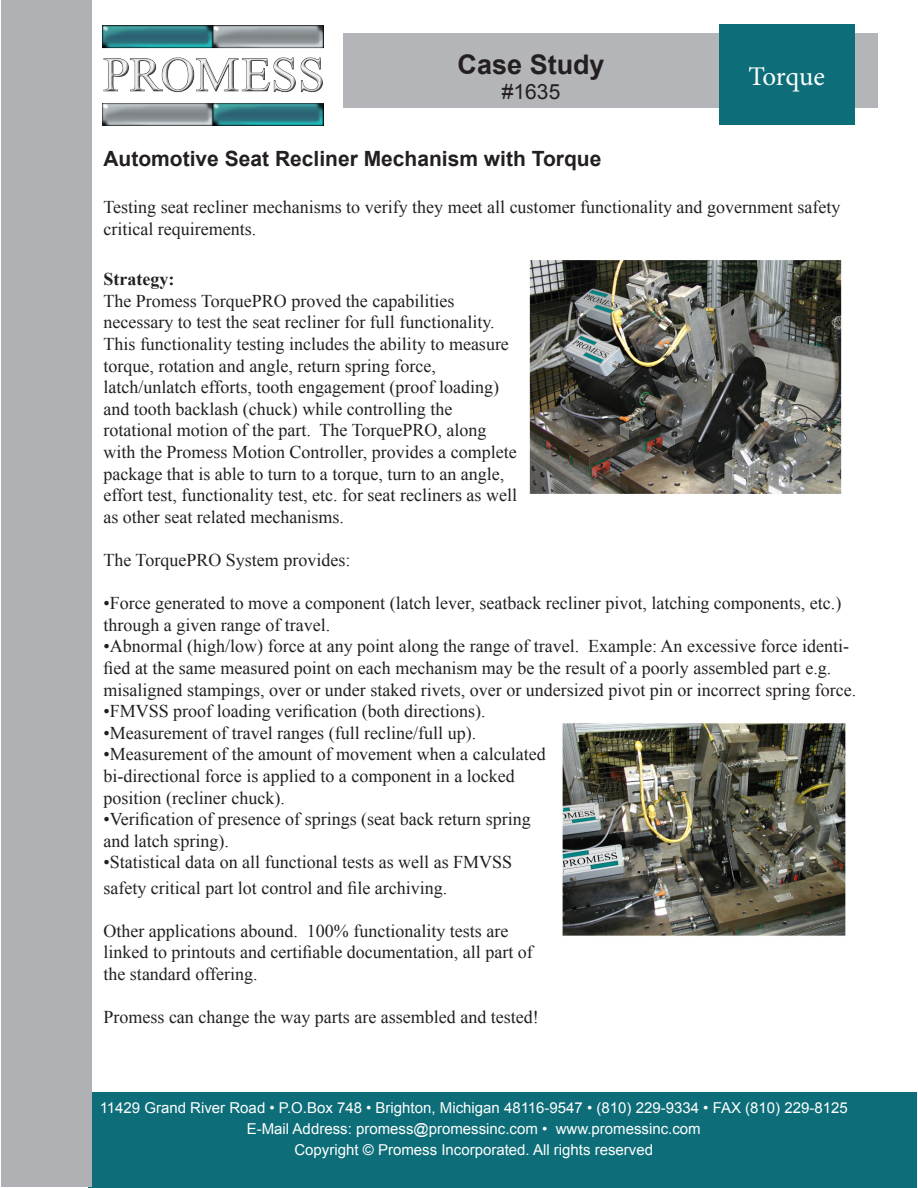
<style>
.page{position:relative;width:918px;height:1188px;background:#fff}
.page>*{position:absolute;margin:0;border:0;box-sizing:border-box;transform-origin:0 0}
.t1{font:700 27px "Arial";color:#231f20}
.t2{font:27px "Minion Pro";letter-spacing:-.01em;color:#fff}
.t3{font:700 21px "Arial";color:#231f20}
.t4{font:21px "Arial";color:#231f20}
.t5{font:18px/21.6px "Times New Roman";color:#231f20}
.t6{font:700 18px "Times New Roman";color:#231f20}
.t7{font:15px "Arial";color:#fff}
</style>
<div class="page">
<div style="left:344px;top:33px;width:534px;height:74px;background:#b4b5b8"></div>
<div style="left:719px;top:24px;width:135px;height:101px;background:#0d6e79"></div>
<div style="left:88px;top:1092px;width:829px;height:95px;background:#0d6e79"></div>
<div style="left:1px;top:1px;width:90px;height:1186px;background:#b0b1b5"></div>
<img style="left:102px;top:25px;width:222px;height:101px">
<img style="left:529px;top:260px;width:313px;height:234px">
<img style="left:562px;top:723px;width:284px;height:213px">
<p class="t1" style="left:458px;top:46px;width:149px">Case Study</p>
<p class="t4" style="left:502px;top:78px;width:60px">#1635</p>
<p class="t2" style="left:748px;top:58px;width:78px">Torque</p>
<p class="t3" style="left:104px;top:145px;width:499px">Automotive Seat Recliner Mechanism with Torque</p>
<p class="t5" style="left:104px;top:196px;width:739px">Testing seat recliner mechanisms to verify they meet all customer functionality and government safety critical requirements.</p>
<p class="t6" style="left:104px;top:267px;width:72px">Strategy:</p>
<p class="t5" style="left:104px;top:290px;width:352px">The Promess TorquePRO proved the capabilities</p>
<p class="t5" style="left:104px;top:311px;width:407px">necessary to test the seat recliner for full functionality.<br>This functionality testing includes the ability to measure torque, rotation and angle, return spring force,</p>
<p class="t5" style="left:104px;top:376px;width:397px">latch/unlatch efforts, tooth engagement (proof loading) and tooth backlash (chuck) while controlling the</p>
<p class="t5" style="left:104px;top:419px;width:415px">rotational motion of the part. The TorquePRO, along with the Promess Motion Controller, provides a complete package that is able to turn to a torque, turn to an angle, effort test, functionality test, etc. for seat recliners as well as other seat related mechanisms.</p>
<p class="t5" style="left:104px;top:549px;width:248px">The TorquePRO System provides:</p>
<p class="t5" style="left:104px;top:592px;width:739px">•Force generated to move a component (latch lever, seatback recliner pivot, latching components, etc.) through a given range of travel.</p>
<p class="t5" style="left:104px;top:635px;width:754px">•Abnormal (high/low) force at any point along the range of travel. Example: An excessive force identi&shy;fied at the same measured point on each mechanism may be the result of a poorly assembled part e.g. misaligned stampings, over or under staked rivets, over or undersized pivot pin or incorrect spring force.</p>
<p class="t5" style="left:104px;top:700px;width:384px">•FMVSS proof loading verification (both directions).</p>
<p class="t5" style="left:104px;top:722px;width:374px">•Measurement of travel ranges (full recline/full up).</p>
<p class="t5" style="left:104px;top:743px;width:444px">•Measurement of the amount of movement when a calculated bi-directional force is applied to a component in a locked</p>
<p class="t5" style="left:104px;top:787px;width:183px">position (recliner chuck).</p>
<p class="t5" style="left:104px;top:808px;width:429px">•Verification of presence of springs (seat back return spring and latch spring).</p>
<p class="t5" style="left:104px;top:850px;width:410px;line-height:25.2px">•Statistical data on all functional tests as well as FMVSS safety critical part lot control and file archiving.</p>
<p class="t5" style="left:104px;top:920px;width:431px">Other applications abound. 100% functionality tests are linked to printouts and certifiable documentation, all part of the standard offering.</p>
<p class="t5" style="left:104px;top:1006px;width:437px">Promess can change the way parts are assembled and tested!</p>
<p class="t7" style="left:100px;top:1098px;width:750px">11429 Grand River Road • P.O.Box 748 • Brighton, Michigan 48116-9547 • (810) 229-9334 • FAX (810) 229-8125</p>
<p class="t7" style="left:247px;top:1119px;width:455px">E-Mail Address: promess@promessinc.com • www.promessinc.com</p>
<p class="t7" style="left:294px;top:1140px;width:360px">Copyright © Promess Incorporated. All rights reserved</p>
</div>
